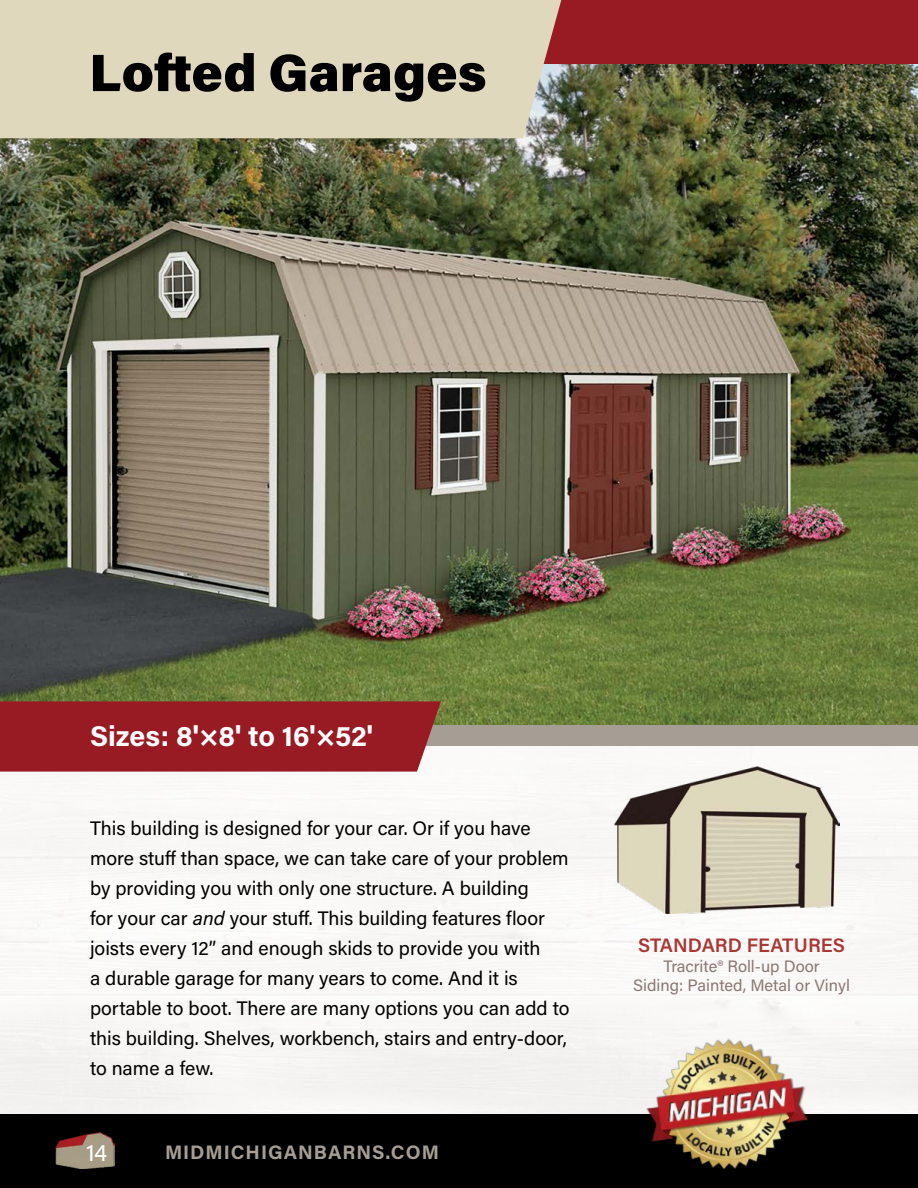
<style>
.page{position:relative;width:918px;height:1188px;background:#fff}
.page>*{position:absolute;margin:0;border:0;box-sizing:border-box;transform-origin:0 0}
.t1{font:900 52.5px "Acumin Pro";color:#000}
.t2{font:700 28.5px "Acumin Pro";color:#fff}
.t3{font:24px "Acumin Pro";color:#fff}
.t4{font:19.5px/30px "Acumin Pro";color:#000}
.t5{font:700 19.5px "Acumin Pro";letter-spacing:.05em;color:#a69e94}
.t6{font:600 19.5px "Acumin Pro";letter-spacing:.005em;color:#a93733}
.t7{font:16.5px/19.8px "Acumin Pro";color:#8a7872;text-align:center}
.s1{font-style:italic}
</style>
<div class="page">
<div style="left:0;top:766px;width:918px;height:348px;background:#f9f7f6"></div>
<div style="left:0;top:0;width:918px;height:64px;background:#981b24"></div>
<img style="left:0;top:64px;width:918px;height:661px">
<div style="left:0;top:1114px;width:918px;height:74px;background:#000"></div>
<img style="left:614px;top:767px;width:225px;height:147px">
<div style="left:0;top:725px;width:918px;height:21px;background:#a69e94"></div>
<div style="left:0;top:701px;width:441px;height:71px;background:#981b24"></div>
<img style="left:643px;top:1035px;width:170px;height:134px">
<img style="left:56px;top:1132px;width:58px;height:37px">
<div style="left:0;top:0;width:561px;height:138px;background:#dfd8bd"></div>
<h1 class="t1" style="left:89px;top:36px;width:399px">Lofted Garages</h1>
<h2 class="t2" style="left:90px;top:716px;width:284px">Sizes: 8'×8' to 16'×52'</h2>
<p class="t4" style="left:90px;top:812px;width:481px">This building is designed for your car. Or if you have more stuff than space, we can take care of your problem by providing you with only one structure. A building<br>for your car <span class="s1">and</span> your stuff. This building features floor joists every 12” and enough skids to provide you with<br>a durable garage for many years to come. And it is portable to boot. There are many options you can add to this building. Shelves, workbench, stairs and entry-door, to name a few.</p>
<p class="t3" style="left:86px;top:1136px;width:23px">14</p>
<p class="t5" style="left:165px;top:1138px;width:276px">MIDMICHIGANBARNS.COM</p>
<p class="t6" style="left:638px;top:931px;width:209px">STANDARD FEATURES</p>
<p class="t7" style="left:633px;top:955px;width:218px">Tracrite® Roll-up Door<br>Siding: Painted, Metal or Vinyl</p>
</div>
